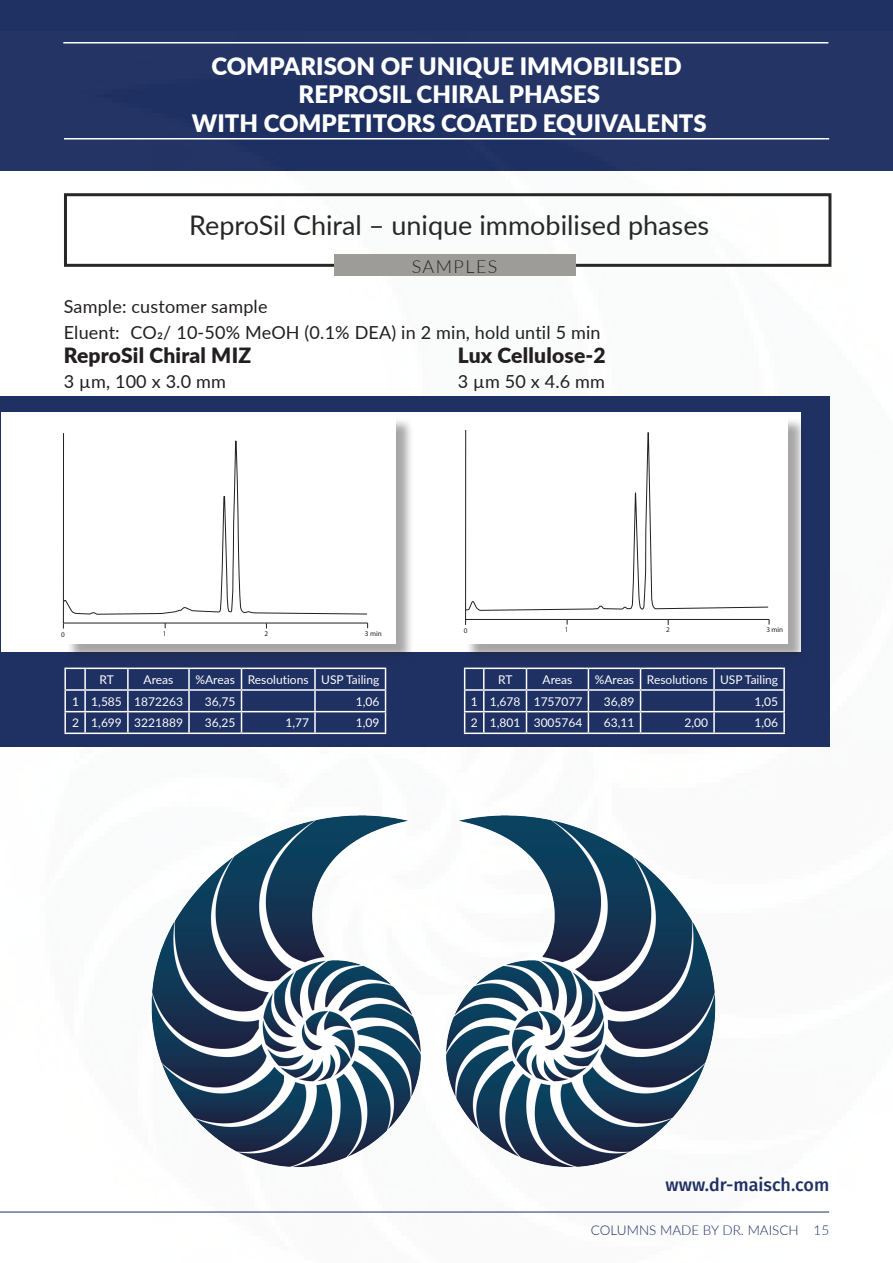
<style>
.page{position:relative;width:893px;height:1263px;background:#fff}
.page>*{position:absolute;margin:0;border:0;box-sizing:border-box;transform-origin:0 0}
.t1{font:27px "Lato";color:#262825}
.t2{font:900 24px/28.8px "Lato";color:#fff;text-align:center}
.t3{font:900 21px "Lato";letter-spacing:.01em;color:#231f20}
.t4{font:18px/25.5px "Lato";letter-spacing:.01em;color:#231f20}
.t5{font:500 18px "Fira Sans";color:#1f3062}
.t6{font:300 18px "Lato";letter-spacing:.08em;color:#262825}
.t7{font:300 13.5px "Lato";color:#1f3062}
.t8{font:12px "Lato";color:#fff}
.t9{font:7.2px "Myriad Pro";color:#231f20}
</style>
<div class="page">
<div style="left:0;top:0;width:893px;height:171px;background:#1f3062"></div>
<div style="left:0;top:396px;width:829px;height:351px;background:#1f3062"></div>
<hr style="left:64px;top:138px;width:765px;height:2px;background:#fff">
<svg style="left:64px;top:668px;width:21px;height:1px"></svg>
<hr style="left:64px;top:669px;width:2px;height:20px;background:#fff">
<hr style="left:85px;top:668px;width:43px;height:1px;background:#fff">
<hr style="left:84px;top:669px;width:2px;height:20px;background:#fff">
<hr style="left:128px;top:668px;width:61px;height:1px;background:#fff">
<hr style="left:127px;top:669px;width:2px;height:20px;background:#fff">
<hr style="left:189px;top:668px;width:53px;height:1px;background:#fff">
<hr style="left:188px;top:669px;width:2px;height:20px;background:#fff">
<hr style="left:242px;top:668px;width:73px;height:1px;background:#fff">
<hr style="left:315px;top:668px;width:71px;height:1px;background:#fff">
<hr style="left:314px;top:669px;width:2px;height:20px;background:#fff">
<hr style="left:64px;top:689px;width:21px;height:2px;background:#fff">
<hr style="left:64px;top:691px;width:2px;height:20px;background:#fff">
<hr style="left:85px;top:689px;width:43px;height:2px;background:#fff">
<hr style="left:84px;top:691px;width:2px;height:20px;background:#fff">
<hr style="left:128px;top:689px;width:61px;height:2px;background:#fff">
<hr style="left:127px;top:691px;width:2px;height:20px;background:#fff">
<hr style="left:189px;top:689px;width:53px;height:2px;background:#fff">
<hr style="left:188px;top:691px;width:2px;height:20px;background:#fff">
<hr style="left:242px;top:689px;width:73px;height:2px;background:#fff">
<hr style="left:315px;top:689px;width:71px;height:2px;background:#fff">
<hr style="left:314px;top:691px;width:2px;height:20px;background:#fff">
<svg style="left:64px;top:711px;width:21px;height:1px"></svg>
<hr style="left:64px;top:712px;width:2px;height:20px;background:#fff">
<hr style="left:85px;top:711px;width:43px;height:1px;background:#fff">
<hr style="left:84px;top:712px;width:2px;height:20px;background:#fff">
<hr style="left:128px;top:711px;width:61px;height:1px;background:#fff">
<hr style="left:127px;top:712px;width:2px;height:20px;background:#fff">
<hr style="left:189px;top:711px;width:53px;height:1px;background:#fff">
<hr style="left:188px;top:712px;width:2px;height:20px;background:#fff">
<hr style="left:242px;top:711px;width:73px;height:1px;background:#fff">
<svg style="left:241px;top:669px;width:1px;height:63px"></svg>
<hr style="left:315px;top:711px;width:71px;height:1px;background:#fff">
<hr style="left:314px;top:712px;width:2px;height:20px;background:#fff">
<svg style="left:385px;top:669px;width:1px;height:63px"></svg>
<hr style="left:64px;top:732px;width:21px;height:2px;background:#fff">
<hr style="left:85px;top:732px;width:43px;height:2px;background:#fff">
<hr style="left:128px;top:732px;width:61px;height:2px;background:#fff">
<hr style="left:189px;top:732px;width:53px;height:2px;background:#fff">
<hr style="left:242px;top:732px;width:73px;height:2px;background:#fff">
<hr style="left:315px;top:732px;width:71px;height:2px;background:#fff">
<hr style="left:484px;top:668px;width:42px;height:1px;background:#fff">
<hr style="left:526px;top:668px;width:62px;height:1px;background:#fff">
<hr style="left:588px;top:668px;width:52px;height:1px;background:#fff">
<hr style="left:640px;top:668px;width:74px;height:1px;background:#fff">
<hr style="left:714px;top:668px;width:71px;height:1px;background:#fff">
<hr style="left:713px;top:669px;width:2px;height:20px;background:#fff">
<hr style="left:783px;top:669px;width:2px;height:20px;background:#fff">
<hr style="left:484px;top:689px;width:42px;height:2px;background:#fff">
<hr style="left:526px;top:689px;width:62px;height:2px;background:#fff">
<hr style="left:588px;top:689px;width:52px;height:2px;background:#fff">
<hr style="left:640px;top:689px;width:74px;height:2px;background:#fff">
<hr style="left:714px;top:689px;width:71px;height:2px;background:#fff">
<hr style="left:713px;top:691px;width:2px;height:20px;background:#fff">
<hr style="left:783px;top:691px;width:2px;height:20px;background:#fff">
<hr style="left:484px;top:711px;width:42px;height:1px;background:#fff">
<svg style="left:464px;top:668px;width:20px;height:64px"></svg>
<hr style="left:526px;top:711px;width:62px;height:1px;background:#fff">
<svg style="left:526px;top:669px;width:1px;height:63px"></svg>
<hr style="left:588px;top:711px;width:52px;height:1px;background:#fff">
<svg style="left:588px;top:669px;width:1px;height:63px"></svg>
<hr style="left:640px;top:711px;width:74px;height:1px;background:#fff">
<svg style="left:640px;top:669px;width:1px;height:63px"></svg>
<hr style="left:714px;top:711px;width:71px;height:1px;background:#fff">
<hr style="left:713px;top:712px;width:2px;height:20px;background:#fff">
<hr style="left:783px;top:712px;width:2px;height:20px;background:#fff">
<hr style="left:464px;top:732px;width:20px;height:2px;background:#fff">
<hr style="left:484px;top:732px;width:42px;height:2px;background:#fff">
<hr style="left:526px;top:732px;width:62px;height:2px;background:#fff">
<hr style="left:588px;top:732px;width:52px;height:2px;background:#fff">
<hr style="left:640px;top:732px;width:74px;height:2px;background:#fff">
<hr style="left:714px;top:732px;width:71px;height:2px;background:#fff">
<div style="left:64px;top:193px;width:767px;height:74px;border:3px solid #262825"></div>
<div style="left:334px;top:255px;width:241px;height:21px;background:#9e9c98"></div>
<img style="left:151px;top:815px;width:565px;height:352px">
<hr style="left:63px;top:42px;width:765px;height:2px;background:#fff">
<hr style="left:0;top:1212px;width:829px;height:1px;background:#1f3062">
<div style="left:1px;top:412px;width:800px;height:239px;background:#fff"></div>
<div style="left:66px;top:417px;width:349px;height:246px;background:#231f20;opacity:.4"></div>
<div style="left:64px;top:415px;width:332px;height:229px;background:#fff"></div>
<svg style="left:63px;top:441px;width:305px;height:188px"></svg>
<div style="left:465px;top:417px;width:342px;height:246px;background:#231f20;opacity:.4"></div>
<div style="left:463px;top:415px;width:325px;height:229px;background:#fff"></div>
<svg style="left:465px;top:430px;width:304px;height:190px"></svg>
<svg style="left:465px;top:432px;width:304px;height:179px"></svg>
<h2 class="t2" style="left:192px;top:50px;width:516px">COMPARISON OF UNIQUE IMMOBILISED<br>REPROSIL CHIRAL PHASES<br>WITH COMPETITORS COATED EQUIVALENTS</h2>
<h1 class="t1" style="left:189px;top:206px;width:522px">ReproSil Chiral – unique immobilised phases</h1>
<h3 class="t6" style="left:412px;top:254px;width:87px">SAMPLES</h3>
<h3 class="t4" style="left:64px;top:293px;width:538px">Sample: customer sample<br>Eluent: CO2/ 10-50% MeOH (0.1% DEA) in 2 min, hold until 5 min</h3>
<h3 class="t3" style="left:64px;top:339px;width:189px">ReproSil Chiral MIZ</h3>
<h3 class="t3" style="left:458px;top:339px;width:150px">Lux Cellulose-2</h3>
<h3 class="t4" style="left:64px;top:368px;width:164px">3 µm, 100 x 3.0 mm</h3>
<h3 class="t4" style="left:458px;top:368px;width:149px">3 µm 50 x 4.6 mm</h3>
<p class="t9" style="left:61px;top:630px;width:5px">0</p>
<p class="t9" style="left:163px;top:629px;width:5px">1</p>
<p class="t9" style="left:264px;top:629px;width:5px">2</p>
<p class="t9" style="left:365px;top:629px;width:18px">3 min</p>
<p class="t8" style="left:100px;top:671px;width:16px">RT</p>
<p class="t8" style="left:144px;top:671px;width:31px">Areas</p>
<p class="t8" style="left:196px;top:671px;width:185px">%Areas Resolutions USP Tailing</p>
<p class="t8" style="left:72px;top:693px;width:112px">1 1,585 1872263</p>
<p class="t8" style="left:205px;top:693px;width:32px">36,75</p>
<p class="t8" style="left:356px;top:693px;width:25px">1,06</p>
<p class="t8" style="left:72px;top:714px;width:112px">2 1,699 3221889</p>
<p class="t8" style="left:205px;top:714px;width:32px">36,25</p>
<p class="t8" style="left:285px;top:714px;width:25px">1,77</p>
<p class="t8" style="left:356px;top:714px;width:25px">1,09</p>
<p class="t9" style="left:464px;top:626px;width:5px">0</p>
<p class="t9" style="left:565px;top:625px;width:5px">1</p>
<p class="t9" style="left:666px;top:625px;width:5px">2</p>
<p class="t9" style="left:766px;top:625px;width:18px">3 min</p>
<p class="t8" style="left:498px;top:671px;width:16px">RT</p>
<p class="t8" style="left:543px;top:671px;width:31px">Areas</p>
<p class="t8" style="left:595px;top:671px;width:185px">%Areas Resolutions USP Tailing</p>
<p class="t8" style="left:471px;top:693px;width:113px">1 1,678 1757077</p>
<p class="t8" style="left:604px;top:693px;width:32px">36,89</p>
<p class="t8" style="left:754px;top:693px;width:25px">1,05</p>
<p class="t8" style="left:471px;top:714px;width:113px">2 1,801 3005764</p>
<p class="t8" style="left:604px;top:714px;width:32px">63,11</p>
<p class="t8" style="left:684px;top:714px;width:25px">2,00</p>
<p class="t8" style="left:754px;top:714px;width:25px">1,06</p>
<h3 class="t5" style="left:666px;top:1171px;width:165px">www.dr-maisch.com</h3>
<p class="t7" style="left:591px;top:1220px;width:240px">COLUMNS MADE BY DR. MAISCH 15</p>
</div>
